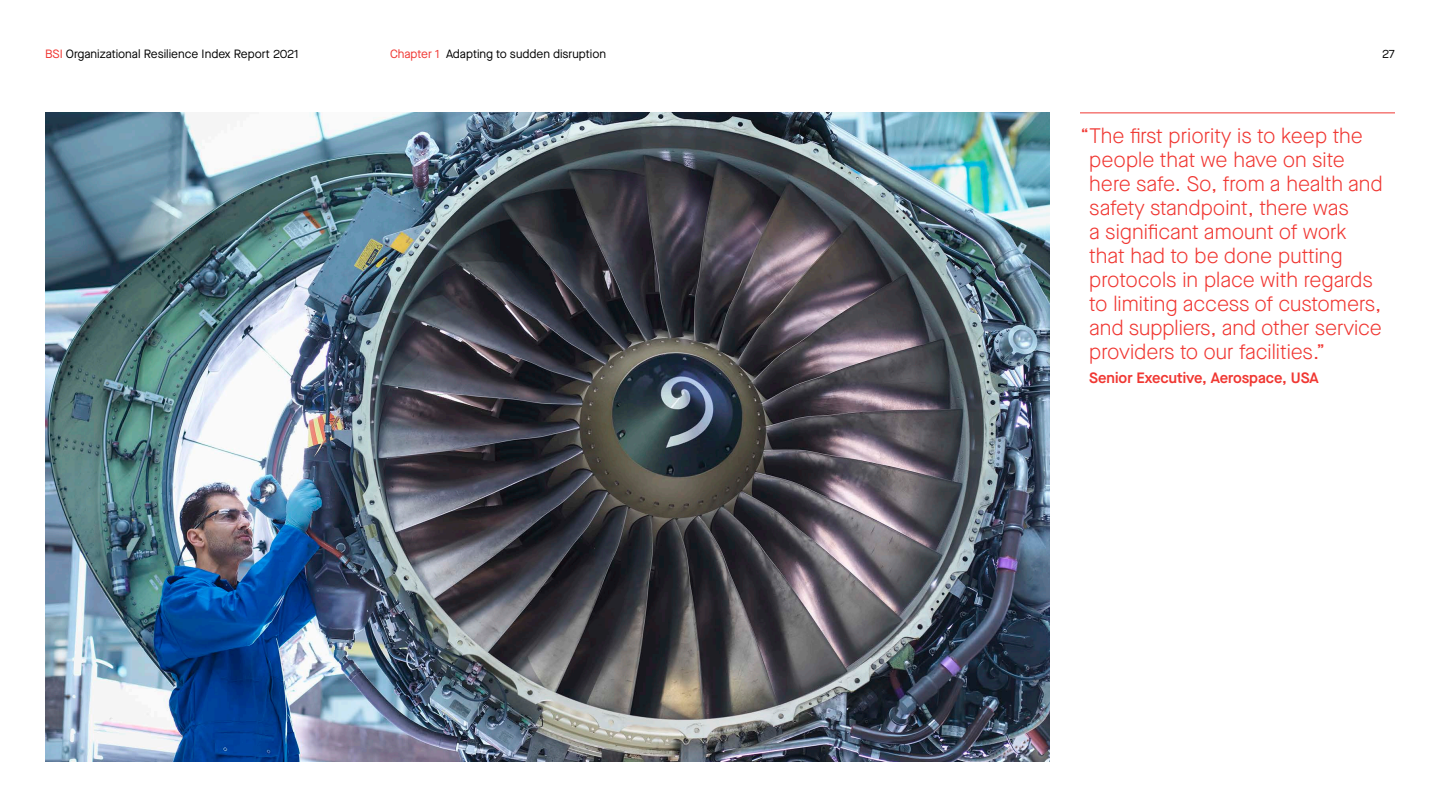
<style>
.page{position:relative;width:1440px;height:810px;background:#fff}
.page>*{position:absolute;margin:0;border:0;box-sizing:border-box;transform-origin:0 0}
.Body{font:300 21px/24px "Maison Neue";color:#f03732}
.Body-2{font:600 15px "Maison Neue";color:#f03732}
.Body-3{font:12px "Maison Neue";color:#000}
.s1{color:#f03732}
</style>
<div class="page">
<img style="left:45px;top:112px;width:1005px;height:649px">
<hr style="left:1080px;top:112px;width:315px;height:1px;background:#f03732">
<p class="Body-3" style="left:45px;top:46px;width:255px"><span class="s1">BSI</span> Organizational Resilience Index Report 2021</p>
<p class="Body-3" style="left:390px;top:46px;width:218px"><span class="s1">Chapter 1</span> Adapting to sudden disruption</p>
<p class="Body-3" style="left:1382px;top:46px;width:14px">27</p>
<p class="Body" style="left:1089px;top:124px;width:295px;text-indent:-9px">“The first priority is to keep the people that we have on site here safe. So, from a health and safety standpoint, there was<br>a significant amount of work that had to be done putting protocols in place with regards to limiting access of customers, and suppliers, and other service providers to our facilities.”</p>
<p class="Body-2" style="left:1089px;top:368px;width:231px">Senior Executive, Aerospace, USA</p>
</div>
